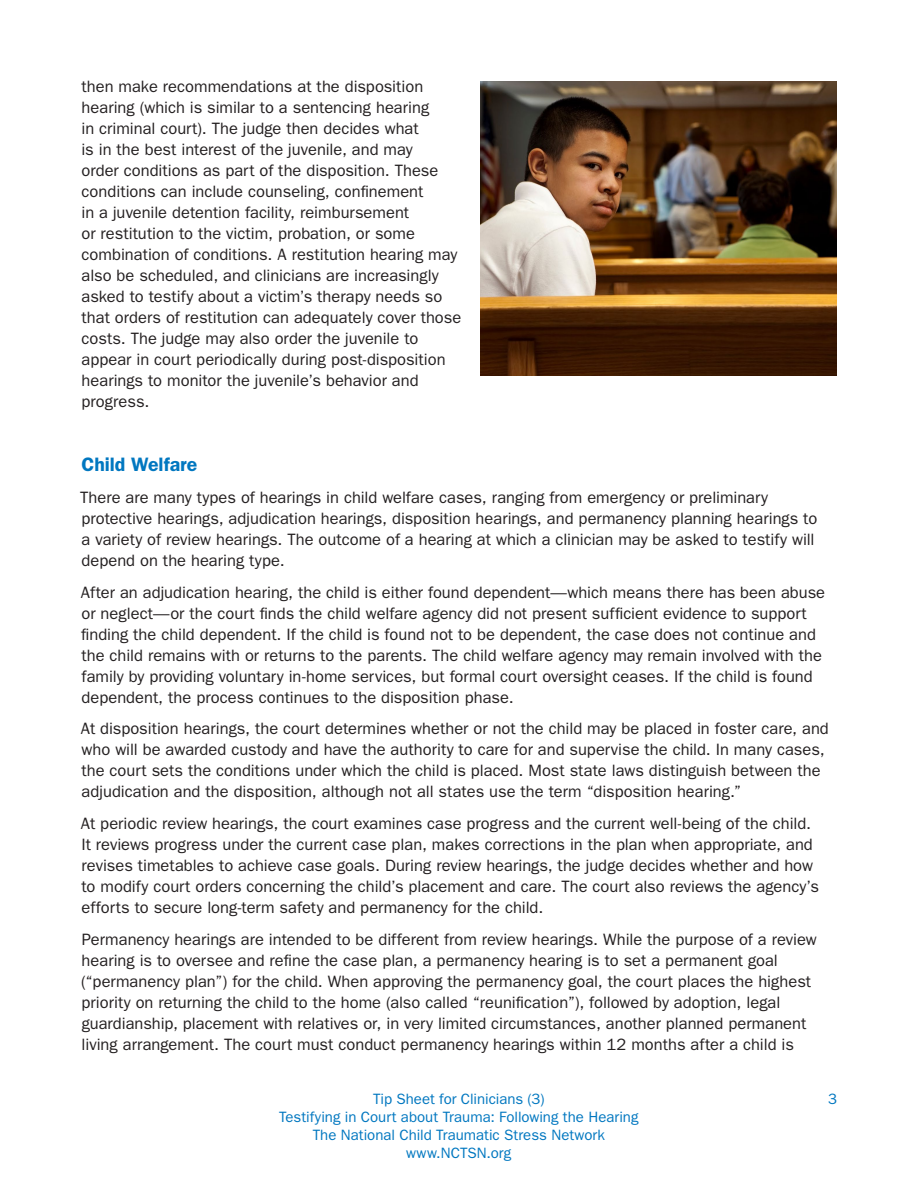
<style>
.page{position:relative;width:918px;height:1188px;background:#fff}
.page>*{position:absolute;margin:0;border:0;box-sizing:border-box;transform-origin:0 0}
.t1{font:600 19.5px "Franklin Gothic";color:#0077c0}
.t2{font:16.5px/21px "ITC Franklin Gothic Std";color:#231f20}
.t3{font:15px/18px "ITC Franklin Gothic Std";color:#0077c0;text-align:center}
</style>
<div class="page">
<img style="left:481px;top:81px;width:356px;height:295px">
<p class="t2" style="left:81px;top:76px;width:381px">then make recommendations at the disposition hearing (which is similar to a sentencing hearing<br>in criminal court). The judge then decides what<br>is in the best interest of the juvenile, and may<br>order conditions as part of the disposition. These conditions can include counseling, confinement<br>in a juvenile detention facility, reimbursement<br>or restitution to the victim, probation, or some combination of conditions. A restitution hearing may also be scheduled, and clinicians are increasingly asked to testify about a victim’s therapy needs so that orders of restitution can adequately cover those costs. The judge may also order the juvenile to appear in court periodically during post-disposition hearings to monitor the juvenile’s behavior and progress.</p>
<p class="t1" style="left:82px;top:453px;width:117px">Child Welfare</p>
<p class="t2" style="left:80px;top:487px;width:739px">There are many types of hearings in child welfare cases, ranging from emergency or preliminary protective hearings, adjudication hearings, disposition hearings, and permanency planning hearings to a variety of review hearings. The outcome of a hearing at which a clinician may be asked to testify will depend on the hearing type.</p>
<p class="t2" style="left:81px;top:582px;width:746px">After an adjudication hearing, the child is either found dependent—which means there has been abuse or neglect—or the court finds the child welfare agency did not present sufficient evidence to support finding the child dependent. If the child is found not to be dependent, the case does not continue and the child remains with or returns to the parents. The child welfare agency may remain involved with the family by providing voluntary in-home services, but formal court oversight ceases. If the child is found dependent, the process continues to the disposition phase.</p>
<p class="t2" style="left:81px;top:718px;width:749px">At disposition hearings, the court determines whether or not the child may be placed in foster care, and who will be awarded custody and have the authority to care for and supervise the child. In many cases, the court sets the conditions under which the child is placed. Most state laws distinguish between the adjudication and the disposition, although not all states use the term “disposition hearing.”</p>
<p class="t2" style="left:81px;top:813px;width:739px">At periodic review hearings, the court examines case progress and the current well-being of the child.<br>It reviews progress under the current case plan, makes corrections in the plan when appropriate, and revises timetables to achieve case goals. During review hearings, the judge decides whether and how to modify court orders concerning the child’s placement and care. The court also reviews the agency’s efforts to secure long-term safety and permanency for the child.</p>
<p class="t2" style="left:81px;top:929px;width:737px">Permanency hearings are intended to be different from review hearings. While the purpose of a review hearing is to oversee and refine the case plan, a permanency hearing is to set a permanent goal (“permanency plan”) for the child. When approving the permanency goal, the court places the highest priority on returning the child to the home (also called “reunification”), followed by adoption, legal guardianship, placement with relatives or, in very limited circumstances, another planned permanent living arrangement. The court must conduct permanency hearings within 12 months after a child is</p>
<p class="t3" style="left:373px;top:1090px;width:173px">Tip Sheet for Clinicians (3)</p>
<p class="t3" style="left:828px;top:1090px;width:10px">3</p>
<p class="t3" style="left:279px;top:1108px;width:361px">Testifying in Court about Trauma: Following the Hearing<br>The National Child Traumatic Stress Network www.NCTSN.org</p>
</div>
